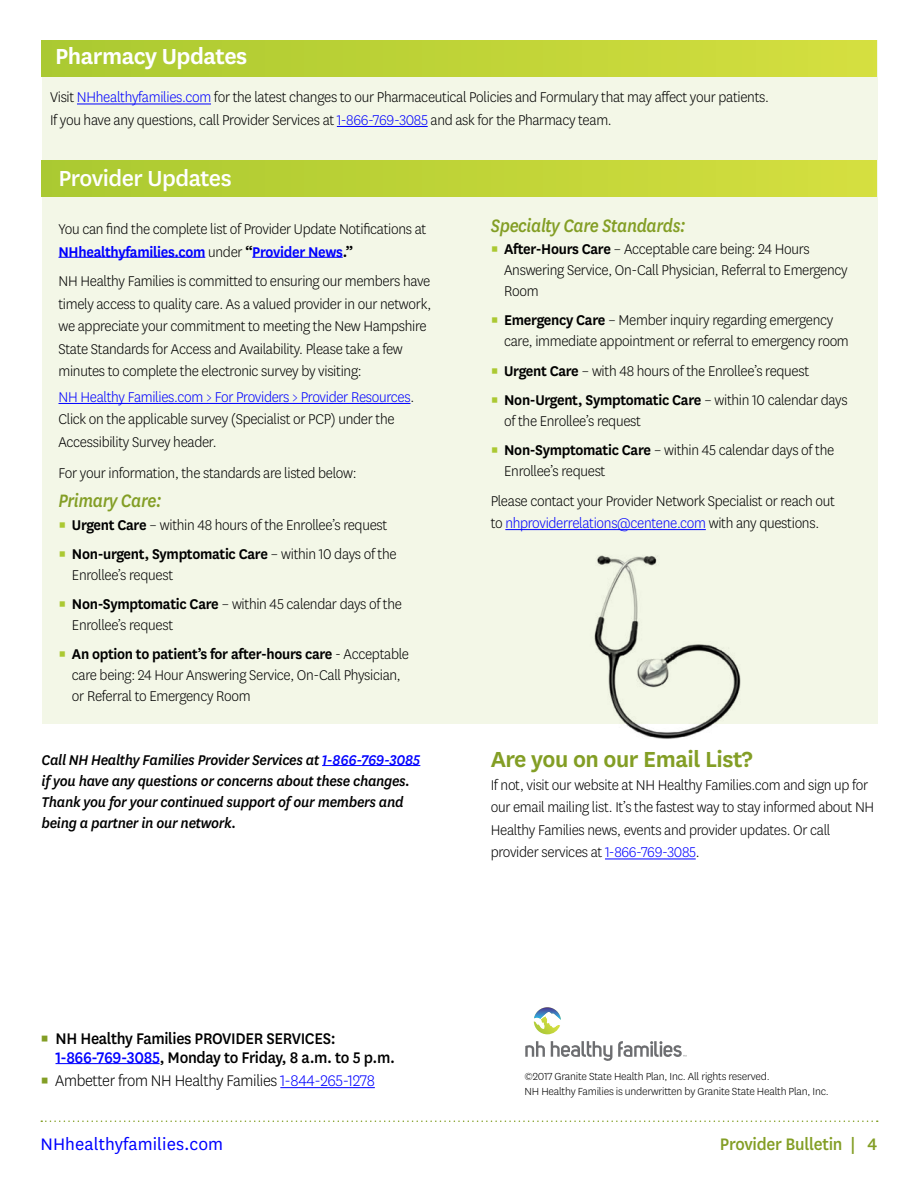
<style>
.page{position:relative;width:918px;height:1188px;background:#fff}
.page>*{position:absolute;margin:0;border:0;box-sizing:border-box;transform-origin:0 0}
.t1{font:600 25.5px "National";letter-spacing:-.02em;color:#839e25}
.t2{font:600 25.5px "National";letter-spacing:-.02em;color:#fff}
.t3{font:500 25.5px "National";letter-spacing:-.02em;color:#fff}
.t4{font:italic 500 21px "National";letter-spacing:-.02em;color:#839e25;scale:.9 1}
.t5{font:19.5px "National";letter-spacing:.005em;color:#00f}
.t6{font:500 19.5px "National";letter-spacing:-.015em;color:#839e25;scale:.95 1}
.t7{font:500 18px/19.5px "National";letter-spacing:-.02em;color:#000;scale:.95 1}
.t8{font:300 18px "National";letter-spacing:-.02em;color:#000;scale:.95 1}
.t9{font:300 16.5px/22.5px "National";letter-spacing:-.02em;color:#000;scale:.95 1}
.t10{font:italic 500 16.5px/21px "National";letter-spacing:-.02em;color:#000;scale:.95 1}
.t11{font:300 12px/15px "National";letter-spacing:-.02em;color:#000}
.s1{color:#00f}
.s2{font-weight:600;color:#00f}
.s3{font-weight:600}
.s4{color:#abc932}
.s5{font-weight:400;color:#839e25}
.s6{color:#839e25}
</style>
<div class="page">
<div style="left:42px;top:40px;width:836px;height:684px;background:#f3f7e7"></div>
<svg style="left:41px;top:1120px;width:837px;height:2px"></svg>
<hr style="left:77px;top:104px;width:134px;height:1px;background:#00f">
<hr style="left:337px;top:126px;width:91px;height:1px;background:#00f">
<div style="left:42px;top:40px;width:834px;height:36px;background:linear-gradient(to right,#aac930,#d5df3f)"></div>
<div style="left:42px;top:160px;width:834px;height:36px;background:linear-gradient(to right,#aac930,#d5df3f)"></div>
<hr style="left:58px;top:257px;width:147px;height:1px;background:#00f">
<hr style="left:252px;top:257px;width:91px;height:1px;background:#00f">
<hr style="left:58px;top:403px;width:352px;height:1px;background:#00f">
<img style="left:594px;top:555px;width:147px;height:184px">
<hr style="left:605px;top:859px;width:91px;height:1px;background:#00f">
<svg style="left:551px;top:1041px;width:61px;height:20px"></svg>
<svg style="left:525px;top:1041px;width:20px;height:16px"></svg>
<svg style="left:618px;top:1041px;width:68px;height:16px"></svg>
<svg style="left:534px;top:1007px;width:27px;height:27px"></svg>
<hr style="left:56px;top:1063px;width:104px;height:1px;background:#00f">
<hr style="left:280px;top:1087px;width:95px;height:1px;background:#00f">
<hr style="left:322px;top:765px;width:98px;height:1px;background:#00f">
<hr style="left:505px;top:529px;width:201px;height:1px;background:#00f">
<h3 class="t2" style="left:55px;top:39px;width:194px">Pharmacy Updates</h3>
<p class="t9" style="left:50px;top:86px;width:758px">Visit <span class="s1">NHhealthyfamilies.com</span> for the latest changes to our Pharmaceutical Policies and Formulary that may affect your patients.<br>If you have any questions, call Provider Services at <span class="s1">1-866-769-3085</span> and ask for the Pharmacy team.</p>
<h3 class="t3" style="left:58px;top:160px;width:175px">Provider Updates</h3>
<p class="t9" style="left:58px;top:218px;width:389px">You can find the complete list of Provider Update Notifications at<br><span class="s2">NHhealthyfamilies.com</span> under <span class="s3">“</span><span class="s2">Provider News</span><span class="s3">.”</span></p>
<p class="t9" style="left:58px;top:269px;width:394px">NH Healthy Families is committed to ensuring our members have timely access to quality care. As a valued provider in our network, we appreciate your commitment to meeting the New Hampshire State Standards for Access and Availability. Please take a few minutes to complete the electronic survey by visiting:</p>
<p class="t9" style="left:58px;top:385px;width:376px"><span class="s1">NH Healthy Families.com &gt; For Providers &gt; Provider Resources</span>.<br>Click on the applicable survey (Specialist or PCP) under the<br>Accessibility Survey header.</p>
<p class="t9" style="left:58px;top:461px;width:315px">For your information, the standards are listed below:</p>
<p class="t4" style="left:58px;top:487px;width:116px">Primary Care:</p>
<p class="t9" style="left:58px;top:513px;width:348px"><span class="s4">▪</span> <span class="s3">Urgent Care</span> – within 48 hours of the Enrollee’s request</p>
<p class="t9" style="left:72px;top:543px;width:343px;line-height:21px;text-indent:-13px"><span class="s4">▪</span> <span class="s3">Non-urgent, Symptomatic Care</span> – within 10 days of the<br>Enrollee’s request</p>
<p class="t9" style="left:72px;top:593px;width:349px;line-height:21px;text-indent:-13px"><span class="s4">▪</span> <span class="s3">Non-Symptomatic Care</span> – within 45 calendar days of the<br>Enrollee’s request</p>
<p class="t9" style="left:72px;top:643px;width:356px;line-height:21px;text-indent:-13px"><span class="s4">▪</span> <span class="s3">An option to patient’s for after-hours care</span> - Acceptable care being: 24 Hour Answering Service, On-Call Physician, or Referral to Emergency Room</p>
<p class="t4" style="left:491px;top:212px;width:218px">Specialty Care Standards:</p>
<p class="t9" style="left:504px;top:238px;width:363px;line-height:21px;text-indent:-13px"><span class="s4">▪</span> <span class="s3">After-Hours Care</span> – Acceptable care being: 24 Hours<br>Answering Service, On-Call Physician, Referral to Emergency<br>Room</p>
<p class="t9" style="left:504px;top:309px;width:364px;line-height:21px;text-indent:-13px"><span class="s4">▪</span> <span class="s3">Emergency Care</span> – Member inquiry regarding emergency care, immediate appointment or referral to emergency room</p>
<p class="t9" style="left:491px;top:359px;width:337px"><span class="s4">▪</span> <span class="s3">Urgent Care</span> – with 48 hours of the Enrollee’s request</p>
<p class="t9" style="left:504px;top:389px;width:363px;line-height:21px;text-indent:-13px"><span class="s4">▪</span> <span class="s3">Non-Urgent, Symptomatic Care</span> – within 10 calendar days of the Enrollee’s request</p>
<p class="t9" style="left:504px;top:439px;width:349px;line-height:21px;text-indent:-13px"><span class="s4">▪</span> <span class="s3">Non-Symptomatic Care</span> – within 45 calendar days of the<br>Enrollee’s request</p>
<p class="t9" style="left:491px;top:489px;width:364px">Please contact your Provider Network Specialist or reach out to <span class="s1">nhproviderrelations@centene.com</span> with any questions.</p>
<p class="t10" style="left:42px;top:749px;width:400px">Call NH Healthy Families Provider Services at <span class="s1">1-866-769-3085 </span>if you have any questions or concerns about these changes.<br>Thank you for your continued support of our members and being a partner in our network.</p>
<h2 class="t1" style="left:491px;top:742px;width:264px">Are you on our Email List?</h2>
<p class="t9" style="left:491px;top:773px;width:405px">If not, visit our website at NH Healthy Families.com and sign up for our email mailing list. It’s the fastest way to stay informed about NH Healthy Families news, events and provider updates. Or call provider services at <span class="s1">1-866-769-3085</span>.</p>
<p class="t7" style="left:56px;top:1027px;width:359px;text-indent:-15px"><span class="s5">▪</span> NH Healthy Families PROVIDER SERVICES:<br><span class="s1">1-866-769-3085</span>, Monday to Friday, 8 a.m. to 5 p.m.</p>
<p class="t8" style="left:40px;top:1069px;width:353px"><span class="s6">▪</span> Ambetter from NH Healthy Families <span class="s1">1-844-265-1278</span></p>
<p class="t11" style="left:525px;top:1068px;width:306px">©2017 Granite State Health Plan, Inc. All rights reserved.<br>NH Healthy Families is underwritten by Granite State Health Plan, Inc.</p>
<p class="t5" style="left:40px;top:1132px;width:184px">NHhealthyfamilies.com</p>
<p class="t6" style="left:720px;top:1131px;width:167px">Provider Bulletin | 4</p>
</div>
